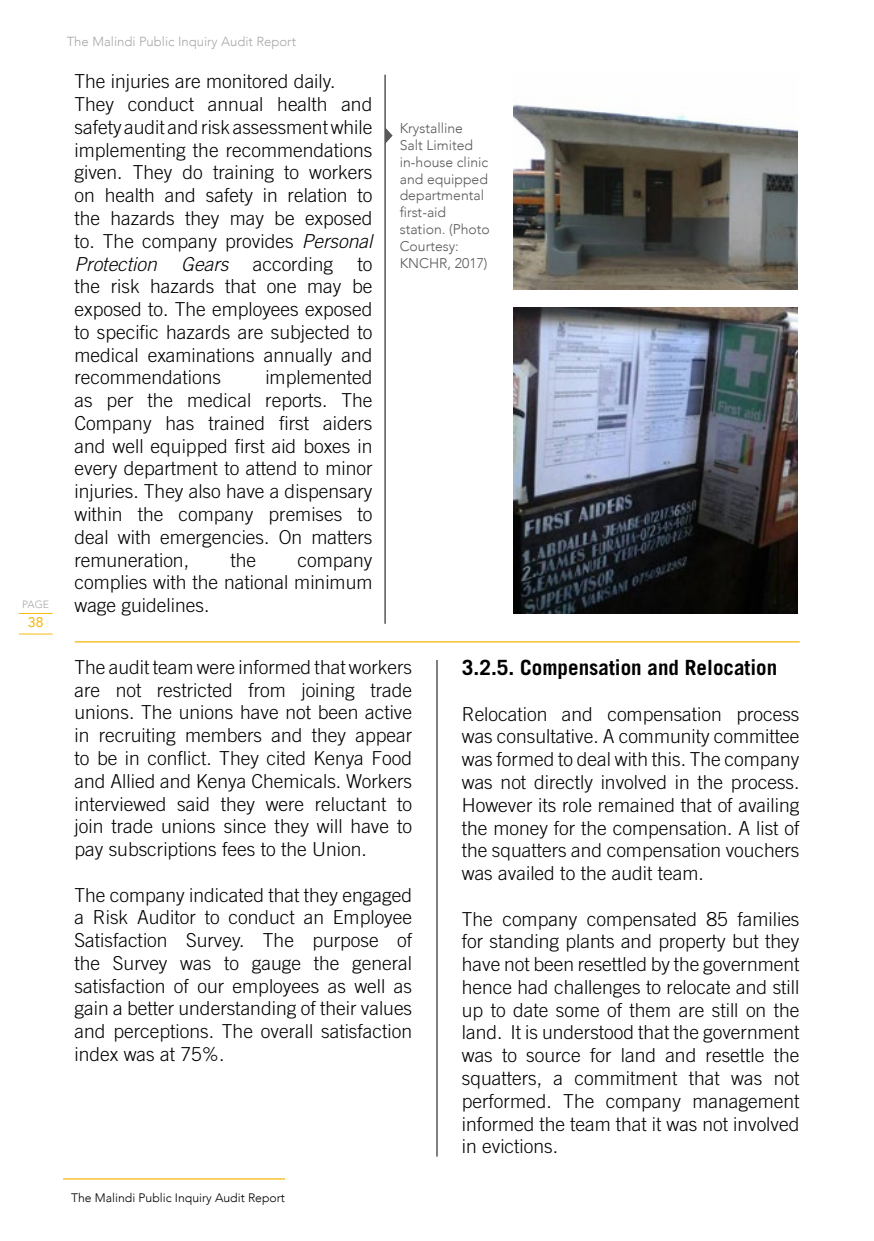
<style>
.page{position:relative;width:874px;height:1241px;background:#fff}
.page>*{position:absolute;margin:0;border:0;box-sizing:border-box;transform-origin:0 0}
.t1{font:700 21px "Trade Gothic LT Std";color:#000}
.t2{font:300 19.25px/22.8px "Trade Gothic LT Std";color:#000;text-align:justify}
.t3{font:italic 300 19.25px "Trade Gothic LT Std";color:#000}
.t4{font:300 14px/16.8px "Avenir";color:#58595b}
.t5{font:500 14px "Avenir";color:#f8ba17}
.t6{font:300 13.12px "Avenir";color:#a7a9ac}
.t7{font:300 12.25px "Avenir";color:#000}
.t8{font:300 10.5px "Avenir";color:#a7a9ac}
.s1{font-style:italic}
</style>
<div class="page">
<hr style="left:384px;top:75px;width:1px;height:548px;background:#000">
<hr style="left:75px;top:641px;width:724px;height:1px;background:#f8ba17">
<svg style="left:385px;top:127px;width:7px;height:17px"></svg>
<img style="left:513px;top:104px;width:284px;height:185px">
<img style="left:513px;top:308px;width:284px;height:305px">
<hr style="left:436px;top:660px;width:1px;height:496px;background:#000">
<hr style="left:19px;top:633px;width:34px;height:1px;background:#f8ba17">
<hr style="left:19px;top:613px;width:34px;height:1px;background:#f8ba17">
<hr style="left:63px;top:1177px;width:222px;height:2px;background:#f8ba17">
<p class="t8" style="left:22px;top:597px;width:28px">PAGE</p>
<p class="t5" style="left:28px;top:610px;width:17px">38</p>
<p class="t6" style="left:67px;top:34px;width:231px">The Malindi Public Inquiry Audit Report</p>
<p class="t2" style="left:74px;top:70px;width:299px;text-align:left">The injuries are monitored daily.<br>They conduct annual health and safety audit and risk assessment while implementing the recommendations given. They do training to workers on health and safety in relation to the hazards they may be exposed to. The company provides <span class="s1">Personal<br>Protection</span></p>
<p class="t3" style="left:181px;top:252px;width:49px">Gears</p>
<p class="t2" style="left:253px;top:252px;width:82px">according</p>
<p class="t2" style="left:74px;top:252px;width:299px;text-indent:283px">to the risk hazards that one may be exposed to. The employees exposed to specific hazards are subjected to medical examinations annually and recommendations</p>
<p class="t2" style="left:74px;top:366px;width:299px;text-indent:191px">implemented as per the medical reports. The Company has trained first aiders and well equipped first aid boxes in every department to attend to minor injuries. They also have a dispensary within the company premises to deal with emergencies. On matters remuneration,</p>
<p class="t2" style="left:230px;top:548px;width:27px">the</p>
<p class="t2" style="left:74px;top:548px;width:299px;text-indent:223px">company complies with the national minimum wage guidelines.</p>
<p class="t4" style="left:399px;top:120px;width:92px">Krystalline<br>Salt Limited in-house clinic and equipped departmental first-aid station. (Photo<br>Courtesy:<br>KNCHR, 2017)</p>
<p class="t2" style="left:74px;top:655px;width:339px">The audit team were informed that workers are not restricted from joining trade unions. The unions have not been active in recruiting members and they appear to be in conflict. They cited Kenya Food and Allied and Kenya Chemicals. Workers interviewed said they were reluctant to join trade unions since they will have to pay subscriptions fees to the Union.</p>
<p class="t2" style="left:74px;top:883px;width:339px">The company indicated that they engaged a Risk Auditor to conduct an Employee Satisfaction Survey. The purpose of the Survey was to gauge the general satisfaction of our employees as well as gain a better understanding of their values and perceptions. The overall satisfaction index was at 75%.</p>
<p class="t7" style="left:71px;top:1189px;width:215px">The Malindi Public Inquiry Audit Report</p>
<p class="t1" style="left:461px;top:654px;width:317px">3.2.5. Compensation and Relocation</p>
<p class="t2" style="left:461px;top:702px;width:339px">Relocation and compensation process was consultative. A community committee was formed to deal with this. The company was not directly involved in the process.<br>However its role remained that of availing the money for the compensation. A list of the squatters and compensation vouchers was availed to the audit team.</p>
<p class="t2" style="left:461px;top:906px;width:339px">The company compensated 85 families for standing plants and property but they have not been resettled by the government hence had challenges to relocate and still up to date some of them are still on the land. It is understood that the government was to source for land and resettle the squatters, a commitment that was not performed. The company management informed the team that it was not involved in evictions.</p>
</div>
